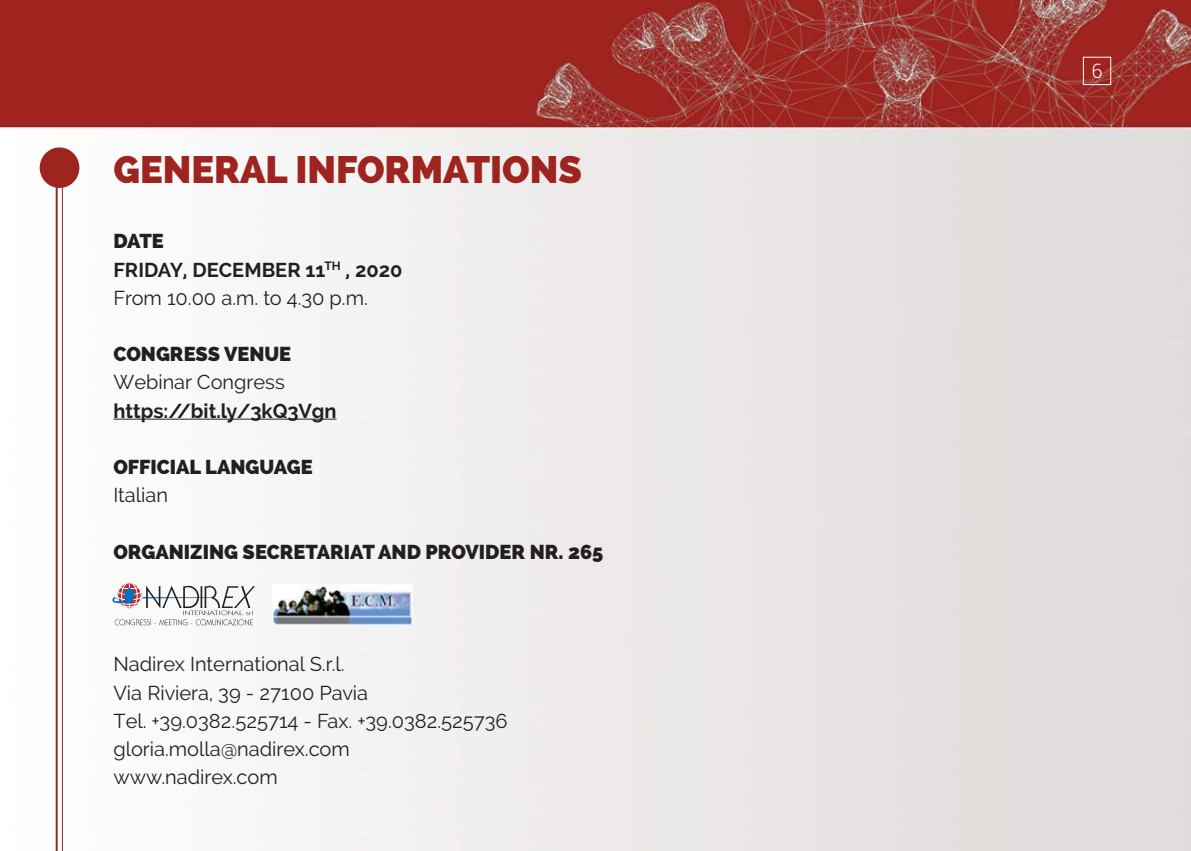
<style>
.page{position:relative;width:1191px;height:851px;background:#fff}
.page>*{position:absolute;margin:0;border:0;box-sizing:border-box;transform-origin:0 0}
.t1{font:800 38px "Raleway";color:#9e2420}
.t2{font:20px/28.2px "Raleway";color:#231f20}
.t3{font:800 20px "Raleway";color:#231f20}
.t4{font:700 20px "Raleway";color:#231f20}
.t5{font:300 20px "Roboto";color:#fff}
.s1{font-weight:800}
.s2{font-weight:700}
</style>
<div class="page">
<img style="left:0;top:0;width:1190px;height:850px">
<div style="left:1082px;top:57px;width:29px;height:28px;border:1px solid #fff"></div>
<hr style="left:113px;top:418px;width:223px;height:1px;background:#231f20">
<svg style="left:112px;top:582px;width:143px;height:43px"></svg>
<img style="left:272px;top:584px;width:140px;height:40px">
<hr style="left:56px;top:166px;width:2px;height:684px;background:#9e2420">
<hr style="left:62px;top:163px;width:1px;height:687px;background:#9e2420">
<div style="left:40px;top:147px;width:39px;height:41px;background:#9e2420;border-radius:50%"></div>
<h1 class="t1" style="left:113px;top:148px;width:470px">GENERAL INFORMATIONS</h1>
<p class="t2" style="left:113px;top:229px;width:291px"><span class="s1">DATE<br></span><span class="s2">FRIDAY, DECEMBER 11</span><sup>TH</sup> <span class="s2">, 2020<br></span>From 10.00 a.m. to 4.30 p.m.</p>
<p class="t3" style="left:113px;top:342px;width:179px">CONGRESS VENUE</p>
<p class="t2" style="left:113px;top:370px;width:173px">Webinar Congress</p>
<p class="t4" style="left:113px;top:403px;width:225px">https://bit.ly/3kQ3Vgn</p>
<p class="t3" style="left:113px;top:455px;width:201px">OFFICIAL LANGUAGE</p>
<p class="t2" style="left:113px;top:483px;width:56px">Italian</p>
<p class="t3" style="left:113px;top:540px;width:491px">ORGANIZING SECRETARIAT AND PROVIDER NR. 265</p>
<p class="t2" style="left:113px;top:652px;width:396px">Nadirex International S.r.l.<br>Via Riviera, 39 - 27100 Pavia<br>Tel. +39.0382.525714 - Fax. +39.0382.525736 gloria.molla@nadirex.com www.nadirex.com</p>
<p class="t5" style="left:1091px;top:57px;width:13px">6</p>
</div>
